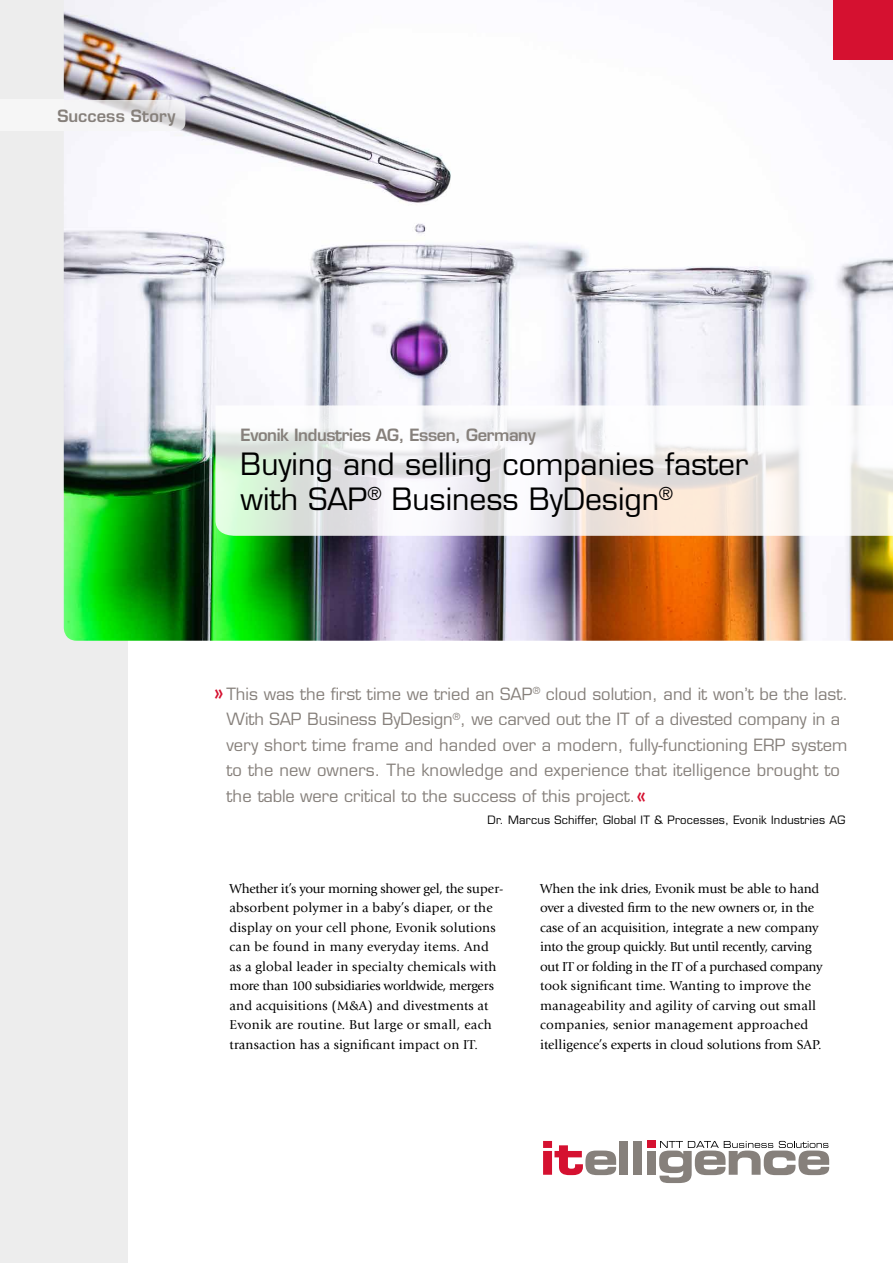
<style>
.page{position:relative;width:893px;height:1263px;background:#fff}
.page>*{position:absolute;margin:0;border:0;box-sizing:border-box;transform-origin:0 0}
.t1{font:500 30px/34.5px "Eurostile LTCE";color:#000}
.t2{font:500 16.5px/25.5px "Eurostile LTCE";color:#86807b}
.t3{font:600 16.5px "Eurostile LTCE";letter-spacing:-.025em;color:#86807b}
.t4{font:600 16.5px "Eurostile LTCE";letter-spacing:.01em;color:#86807b}
.t5{font:13.5px/19.5px "Giovanni LTCE";letter-spacing:.01em;color:#000}
.t6{font:500 11.25px "Eurostile LTCE";letter-spacing:.02em;color:#000}
.s1{font-weight:600;font-size:18px;color:#d51130}
</style>
<div class="page">
<div style="left:0;top:0;width:128px;height:1263px;background:#ededed"></div>
<img style="left:64px;top:0;width:829px;height:641px">
<svg style="left:543px;top:1141px;width:73px;height:34px"></svg>
<div style="left:619px;top:1141px;width:9px;height:34px;background:#86807b"></div>
<div style="left:633px;top:1141px;width:9px;height:34px;background:#86807b"></div>
<div style="left:647px;top:1141px;width:9px;height:7px;background:#d51130"></div>
<div style="left:647px;top:1151px;width:9px;height:24px;background:#86807b"></div>
<svg style="left:659px;top:1141px;width:170px;height:42px"></svg>
<svg style="left:215px;top:405px;width:678px;height:131px"></svg>
<div style="left:833px;top:0;width:60px;height:60px;background:#d51130"></div>
<svg style="left:51px;top:100px;width:134px;height:31px;fill:#f5f5f6"></svg>
<div style="left:0;top:100px;width:64px;height:31px;background:#f6f6f6"></div>
<p class="t4" style="left:57px;top:106px;width:120px">Success Story</p>
<p class="t3" style="left:241px;top:424px;width:297px">Evonik Industries AG, Essen, Germany</p>
<h1 class="t1" style="left:241px;top:447px;width:509px">Buying and selling companies faster with SAP<sup>®</sup> Business ByDesign<sup>®</sup></h1>
<p class="t2" style="left:214px;top:681px;width:636px"><span class="s1">»</span> This was the first time we tried an SAP<sup>®</sup> cloud solution, and it won’t be the last.</p>
<p class="t2" style="left:226px;top:706px;width:622px">With SAP Business ByDesign<sup>®</sup>, we carved out the IT of a divested company in a very short time frame and handed over a modern, fully-functioning ERP system to the new owners. The knowledge and experience that itelligence brought to</p>
<p class="t6" style="left:488px;top:813px;width:359px">Dr. Marcus Schiffer, Global IT &amp; Processes, Evonik Industries AG</p>
<p class="t2" style="left:226px;top:783px;width:421px">the table were critical to the success of this project.<span class="s1">«</span></p>
<p class="t5" style="left:230px;top:878px;width:275px">Whether it’s your morning shower gel, the super&shy;absorbent polymer in a baby’s diaper, or the display on your cell phone, Evonik solutions can be found in many everyday items. And as a global leader in specialty chemicals with more than 100 subsidiaries worldwide, mergers and acquisitions (M&amp;A) and divestments at Evonik are routine. But large or small, each transaction has a significant impact on IT.</p>
<p class="t5" style="left:540px;top:878px;width:284px">When the ink dries, Evonik must be able to hand over a divested firm to the new owners or, in the case of an acquisition, integrate a new company into the group quickly. But until recently, carving out IT or folding in the IT of a purchased company took significant time. Wanting to improve the manageability and agility of carving out small companies, senior management approached itelligence’s experts in cloud solutions from SAP.</p>
</div>
